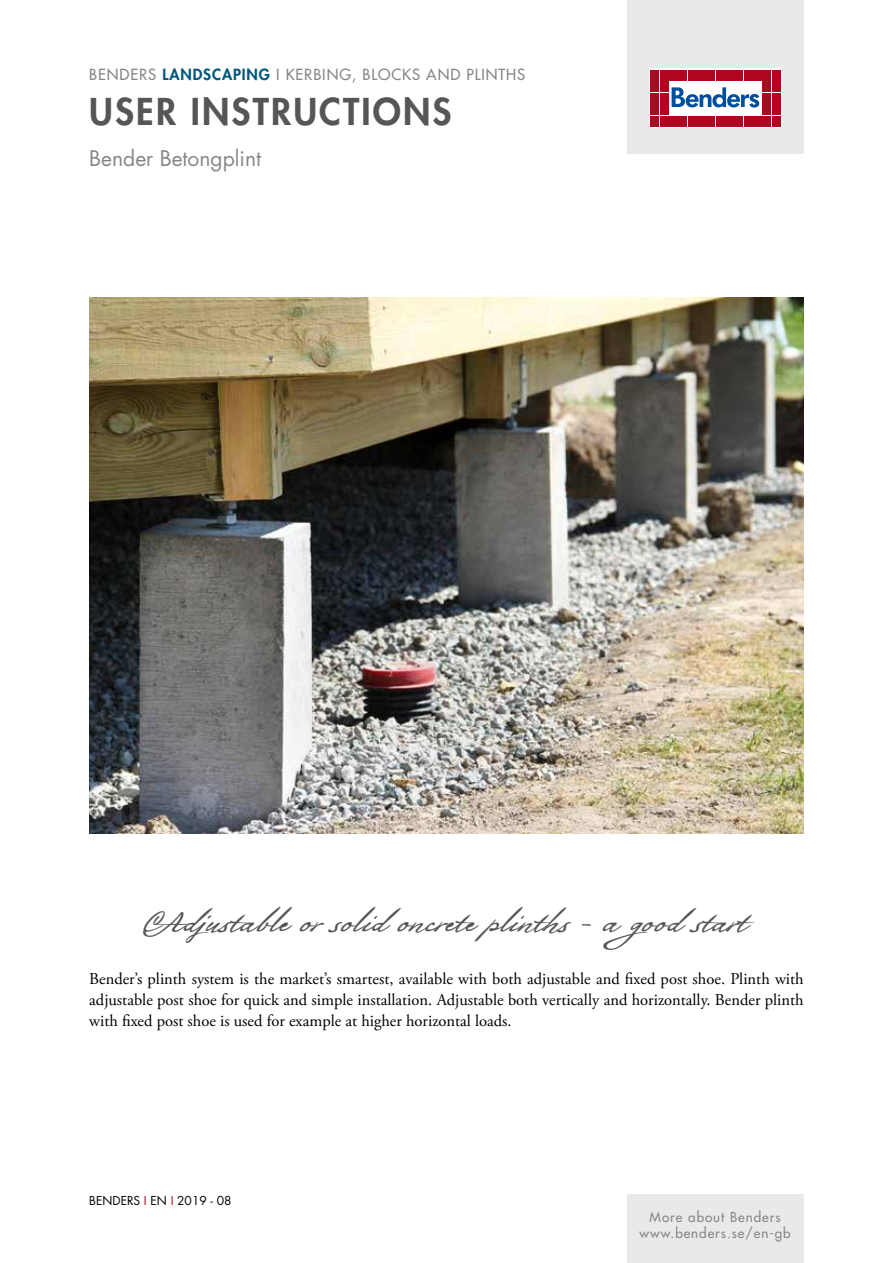
<style>
.page{position:relative;width:893px;height:1263px;background:#fff}
.page>*{position:absolute;margin:0;border:0;box-sizing:border-box;transform-origin:0 0}
.t1{font:800 36px "Futura Std";letter-spacing:.06em;color:#565655}
.t2{font:33px "Bolivar";letter-spacing:.005em;color:#565655}
.t3{font:21px "Futura Std";color:#868786}
.t4{font:16.5px/21px "Adobe Garamond Pro";color:#000;text-align:justify}
.t5{font:500 15px "Futura Std";letter-spacing:.06em;color:#868786}
.t6{font:500 13.5px/16.2px "Futura Std";letter-spacing:.07em;color:#87888a;text-align:center}
.t7{font:12px "Futura Std";color:#000}
.s1{font-weight:800;color:#00567b}
.s2{color:#ae071f}
</style>
<div class="page">
<div style="left:627px;top:0;width:177px;height:153px;background:#e9e9e9"></div>
<svg style="left:649px;top:69px;width:132px;height:59px;background:#eac2c8"></svg>
<div style="left:651px;top:70px;width:8px;height:10px;background:#ae071f"></div>
<div style="left:660px;top:70px;width:8px;height:10px;background:#ae071f"></div>
<div style="left:651px;top:81px;width:8px;height:11px;background:#ae071f"></div>
<div style="left:660px;top:81px;width:8px;height:11px;background:#ae071f"></div>
<div style="left:651px;top:93px;width:8px;height:10px;background:#ae071f"></div>
<div style="left:660px;top:93px;width:8px;height:10px;background:#ae071f"></div>
<div style="left:651px;top:104px;width:8px;height:11px;background:#ae071f"></div>
<div style="left:660px;top:104px;width:8px;height:11px;background:#ae071f"></div>
<div style="left:651px;top:116px;width:8px;height:10px;background:#ae071f"></div>
<div style="left:660px;top:116px;width:8px;height:10px;background:#ae071f"></div>
<div style="left:669px;top:70px;width:8px;height:10px;background:#ae071f"></div>
<div style="left:679px;top:70px;width:8px;height:10px;background:#ae071f"></div>
<div style="left:688px;top:70px;width:8px;height:10px;background:#ae071f"></div>
<div style="left:697px;top:70px;width:9px;height:10px;background:#ae071f"></div>
<div style="left:707px;top:70px;width:8px;height:10px;background:#ae071f"></div>
<div style="left:716px;top:70px;width:8px;height:10px;background:#ae071f"></div>
<div style="left:725px;top:70px;width:9px;height:10px;background:#ae071f"></div>
<div style="left:735px;top:70px;width:8px;height:10px;background:#ae071f"></div>
<div style="left:744px;top:70px;width:8px;height:10px;background:#ae071f"></div>
<div style="left:753px;top:70px;width:9px;height:10px;background:#ae071f"></div>
<div style="left:669px;top:116px;width:8px;height:10px;background:#ae071f"></div>
<div style="left:679px;top:116px;width:8px;height:10px;background:#ae071f"></div>
<div style="left:688px;top:116px;width:8px;height:10px;background:#ae071f"></div>
<div style="left:697px;top:116px;width:9px;height:10px;background:#ae071f"></div>
<div style="left:707px;top:116px;width:8px;height:10px;background:#ae071f"></div>
<div style="left:716px;top:116px;width:8px;height:10px;background:#ae071f"></div>
<div style="left:725px;top:116px;width:9px;height:10px;background:#ae071f"></div>
<div style="left:735px;top:116px;width:8px;height:10px;background:#ae071f"></div>
<div style="left:744px;top:116px;width:8px;height:10px;background:#ae071f"></div>
<div style="left:753px;top:116px;width:9px;height:10px;background:#ae071f"></div>
<div style="left:763px;top:70px;width:8px;height:10px;background:#ae071f"></div>
<div style="left:772px;top:70px;width:8px;height:10px;background:#ae071f"></div>
<div style="left:763px;top:81px;width:8px;height:11px;background:#ae071f"></div>
<div style="left:772px;top:81px;width:8px;height:11px;background:#ae071f"></div>
<div style="left:763px;top:93px;width:8px;height:10px;background:#ae071f"></div>
<div style="left:772px;top:93px;width:8px;height:10px;background:#ae071f"></div>
<div style="left:763px;top:104px;width:8px;height:11px;background:#ae071f"></div>
<div style="left:772px;top:104px;width:8px;height:11px;background:#ae071f"></div>
<div style="left:763px;top:116px;width:8px;height:10px;background:#ae071f"></div>
<div style="left:772px;top:116px;width:8px;height:10px;background:#ae071f"></div>
<svg style="left:672px;top:87px;width:87px;height:21px;background:#8fb1d4"></svg>
<div style="left:627px;top:1195px;width:177px;height:68px;background:#e9e9ea"></div>
<img style="left:89px;top:298px;width:715px;height:535px">
<p class="t5" style="left:89px;top:65px;width:438px">BENDERS <span class="s1">LANDSCAPING</span> I KERBING, BLOCKS AND PLINTHS</p>
<h1 class="t1" style="left:89px;top:89px;width:364px">USER INSTRUCTIONS</h1>
<p class="t3" style="left:89px;top:145px;width:173px">Bender Betongplint</p>
<h2 class="t2" style="left:146px;top:901px;width:602px">CAdjustable or solid oncrete plinths - a good start</h2>
<p class="t4" style="left:89px;top:968px;width:716px">Bender’s plinth system is the market’s smartest, available with both adjustable and fixed post shoe. Plinth with adjustable post shoe for quick and simple installation. Adjustable both vertically and horizontally. Bender plinth with fixed post shoe is used for example at higher horizontal loads.</p>
<p class="t7" style="left:89px;top:1193px;width:144px">BENDERS <span class="s2">I</span> EN <span class="s2">I</span> 2019 - 08</p>
<p class="t6" style="left:639px;top:1209px;width:153px">More about Benders www.benders.se/en-gb</p>
</div>
